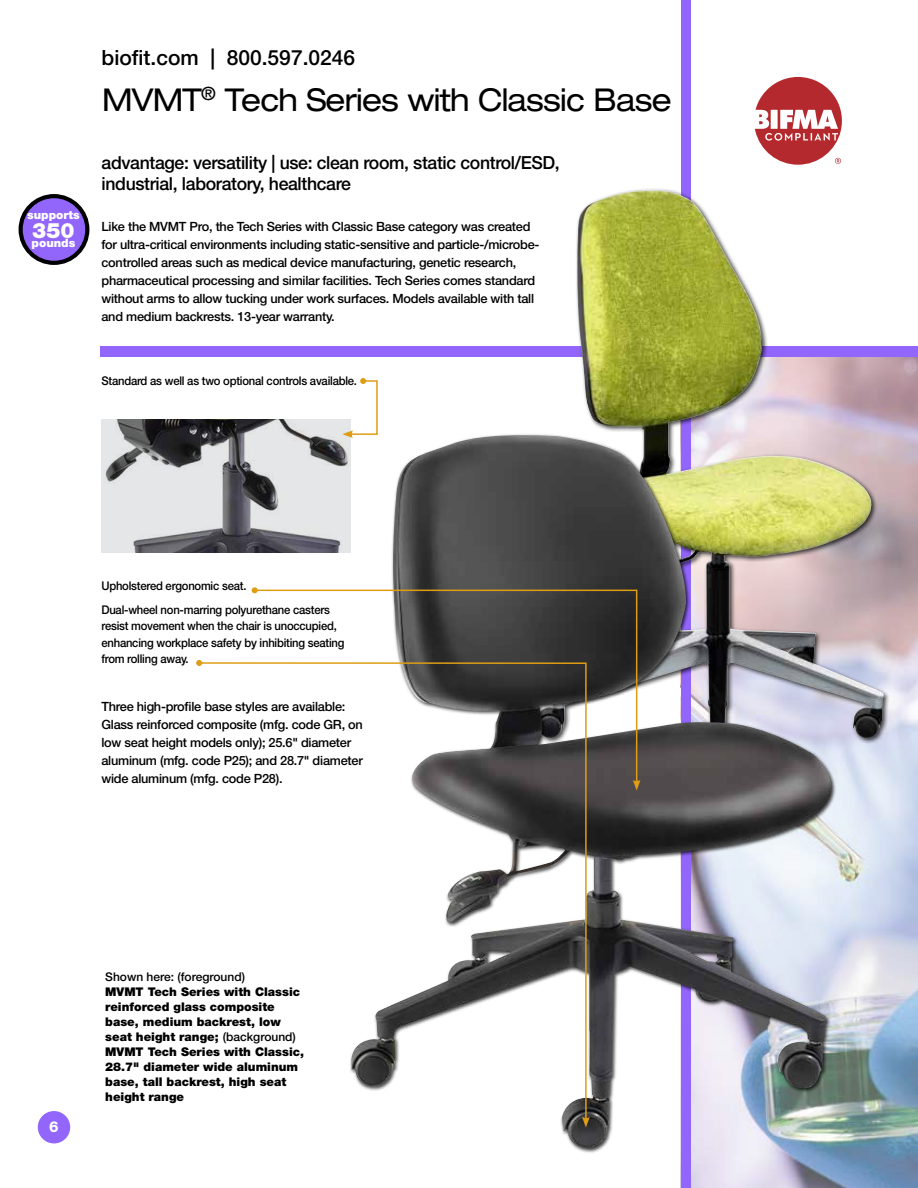
<style>
.page{position:relative;width:918px;height:1188px;background:#fff}
.page>*{position:absolute;margin:0;border:0;box-sizing:border-box;transform-origin:0 0}
.t1{font:expanded 31.5px "Helvetica Neue LT Std";letter-spacing:-.025em;color:#000;scale:.95 1}
.t2{font:900 21.15px "Helvetica Neue LT Std";color:#fff}
.t3{font:500 21px "Helvetica Neue LT Std";color:#000}
.t4{font:500 18px/21.6px "Helvetica Neue LT Std";letter-spacing:-.02em;color:#000}
.t5{font:800 15px "Helvetica Neue LT Std";color:#fff}
.t6{font:500 12.75px/18px "Helvetica Neue LT Std";letter-spacing:-.02em;color:#000}
.t7{font:500 12px/16.5px "Helvetica Neue LT Std";letter-spacing:-.02em;color:#000;scale:.94 1}
.t8{font:900 12px/15px "Helvetica Neue LT Std";color:#000}
.t9{font:500 12px "Helvetica Neue LT Std";color:#000}
.t10{font:900 11.55px "Helvetica Neue LT Std";color:#fff}
.s1{font-weight:500}
</style>
<div class="page">
<div style="left:38px;top:1111px;width:32px;height:32px;background:#9265fb;border-radius:50%"></div>
<img style="left:680px;top:357px;width:238px;height:831px">
<div style="left:681px;top:0;width:9px;height:1188px;background:#9265fb"></div>
<div style="left:100px;top:346px;width:818px;height:11px;background:#9265fb"></div>
<div style="left:534px;top:188px;width:356px;height:603px;background:#000;opacity:.75"></div>
<img style="left:536px;top:191px;width:175px;height:242px">
<div style="left:349px;top:433px;width:488px;height:721px;background:#000;opacity:.75"></div>
<img style="left:352px;top:443px;width:514px;height:706px">
<svg style="left:202px;top:662px;width:385px;height:459px"></svg>
<svg style="left:196px;top:660px;width:6px;height:6px"></svg>
<svg style="left:582px;top:1117px;width:8px;height:11px"></svg>
<img style="left:101px;top:419px;width:249px;height:134px">
<svg style="left:342px;top:378px;width:36px;height:60px"></svg>
<svg style="left:253px;top:589px;width:385px;height:195px"></svg>
<svg style="left:252px;top:587px;width:6px;height:6px"></svg>
<svg style="left:633px;top:780px;width:8px;height:11px"></svg>
<div style="left:21px;top:196px;width:66px;height:67px;background:#9265fb;border-radius:50%"></div>
<div style="left:19px;top:194px;width:70px;height:71px;border:4px solid #000;border-radius:50%"></div>
<svg style="left:755px;top:77px;width:87px;height:88px"></svg>
<p class="t10" style="left:27px;top:208px;width:54px">supports</p>
<h2 class="t2" style="left:32px;top:218px;width:44px">350</h2>
<p class="t10" style="left:32px;top:236px;width:45px">pounds</p>
<h3 class="t3" style="left:102px;top:45px;width:255px">biofit.com | 800.597.0246</h3>
<h1 class="t1" style="left:102px;top:80px;width:601px">MVMT<sup>®</sup> Tech Series with Classic Base</h1>
<h3 class="t4" style="left:102px;top:151px;width:460px">advantage: versatility | use: clean room, static control/ESD, industrial, laboratory, healthcare</h3>
<p class="t6" style="left:101px;top:217px;width:440px">Like the MVMT Pro, the Tech Series with Classic Base category was created for ultra-critical environments including static-sensitive and particle-/microbe&shy;controlled areas such as medical device manufacturing, genetic research, pharmaceutical processing and similar facilities. Tech Series comes standard without arms to allow tucking under work surfaces. Models available with tall and medium backrests. 13-year warranty.</p>
<p class="t7" style="left:101px;top:372px;width:273px">Standard as well as two optional controls available.</p>
<p class="t7" style="left:101px;top:574px;width:245px;line-height:23.2px">Upholstered ergonomic seat.<br>Dual-wheel non-marring polyurethane casters</p>
<p class="t7" style="left:101px;top:617px;width:260px">resist movement when the chair is unoccupied, enhancing workplace safety by inhibiting seating from rolling away.</p>
<p class="t6" style="left:101px;top:697px;width:263px">Three high-profile base styles are available:<br>Glass reinforced composite (mfg. code GR, on low seat height models only); 25.6" diameter aluminum (mfg. code P25); and 28.7" diameter wide aluminum (mfg. code P28).</p>
<p class="t5" style="left:49px;top:1118px;width:11px">6</p>
<p class="t9" style="left:105px;top:969px;width:141px">Shown here: (foreground)</p>
<p class="t8" style="left:105px;top:984px;width:200px">MVMT Tech Series with Classic reinforced glass composite base, medium backrest, low seat height range; <span class="s1">(background)<br></span>MVMT Tech Series with Classic,<br>28.7" diameter wide aluminum base, tall backrest, high seat height range</p>
</div>
